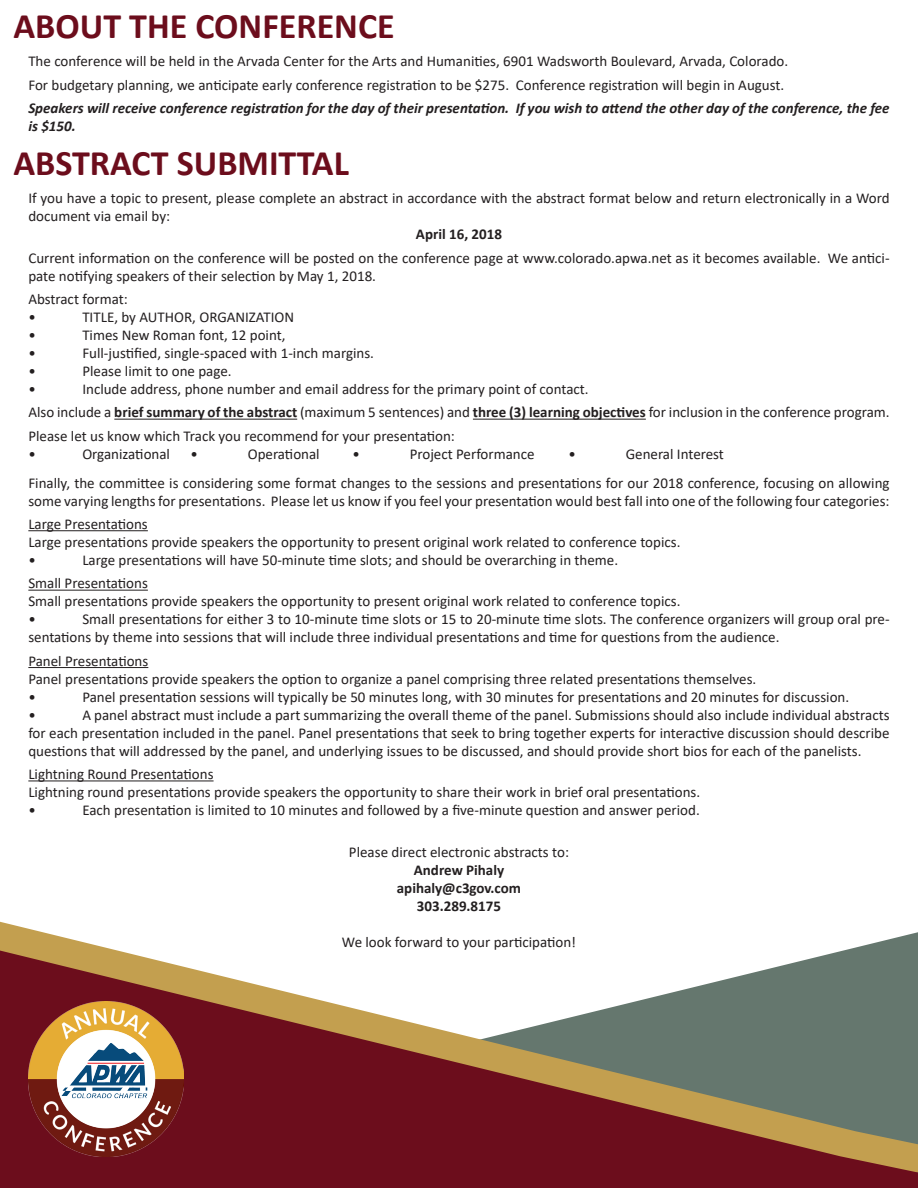
<style>
.page{position:relative;width:918px;height:1188px;background:#fff}
.page>*{position:absolute;margin:0;border:0;box-sizing:border-box;transform-origin:0 0}
.t1{font:700 36px "Calibri";color:#6c0d1c}
.t2{font:15px/18px "Calibri";color:#231f20}
.t3{font:italic 700 15px/18px "Calibri";color:#231f20}
.t4{font:700 15px "Calibri";color:#231f20}
.s1{font-weight:700}
</style>
<div class="page">
<hr style="left:114px;top:419px;width:183px;height:1px;background:#231f20">
<hr style="left:473px;top:419px;width:173px;height:1px;background:#231f20">
<hr style="left:28px;top:530px;width:120px;height:1px;background:#231f20">
<hr style="left:28px;top:590px;width:120px;height:1px;background:#231f20">
<hr style="left:28px;top:667px;width:120px;height:1px;background:#231f20">
<hr style="left:28px;top:780px;width:186px;height:1px;background:#231f20">
<svg style="left:0;top:922px;width:918px;height:29px"></svg>
<svg style="left:0;top:951px;width:918px;height:237px"></svg>
<img style="left:28px;top:1001px;width:156px;height:156px">
<p class="t1" style="left:14px;top:0;width:383px">ABOUT THE CONFERENCE</p>
<p class="t2" style="left:28px;top:52px;width:761px">The conference will be held in the Arvada Center for the Arts and Humanities, 6901 Wadsworth Boulevard, Arvada, Colorado.</p>
<p class="t2" style="left:28px;top:76px;width:758px">For budgetary planning, we anticipate early conference registration to be $275. Conference registration will begin in August.</p>
<p class="t3" style="left:28px;top:99px;width:863px">Speakers will receive conference registration for the day of their presentation. If you wish to attend the other day of the conference, the fee is $150.</p>
<p class="t1" style="left:14px;top:138px;width:337px">ABSTRACT SUBMITTAL</p>
<p class="t2" style="left:28px;top:189px;width:863px">If you have a topic to present, please complete an abstract in accordance with the abstract format below and return electronically in a Word document via email by:</p>
<p class="t4" style="left:416px;top:224px;width:88px">April 16, 2018</p>
<p class="t2" style="left:28px;top:248px;width:863px">Current information on the conference will be posted on the conference page at www.colorado.apwa.net as it becomes available. We antici&shy;pate notifying speakers of their selection by May 1, 2018.</p>
<p class="t2" style="left:28px;top:290px;width:101px">Abstract format:</p>
<p class="t2" style="left:28px;top:308px;width:9px">•</p>
<p class="t2" style="left:82px;top:308px;width:213px">TITLE, by AUTHOR, ORGANIZATION</p>
<p class="t2" style="left:28px;top:326px;width:9px">•</p>
<p class="t2" style="left:82px;top:326px;width:205px">Times New Roman font, 12 point,</p>
<p class="t2" style="left:28px;top:344px;width:9px">•</p>
<p class="t2" style="left:82px;top:344px;width:293px">Full-justified, single-spaced with 1-inch margins.</p>
<p class="t2" style="left:28px;top:362px;width:9px">•</p>
<p class="t2" style="left:82px;top:362px;width:151px">Please limit to one page.</p>
<p class="t2" style="left:28px;top:380px;width:9px">•</p>
<p class="t2" style="left:82px;top:380px;width:508px">Include address, phone number and email address for the primary point of contact.</p>
<p class="t2" style="left:28px;top:403px;width:863px">Also include a <span class="s1">brief summary of the abstract</span> (maximum 5 sentences) and <span class="s1">three (3) learning objectives</span> for inclusion in the conference program.</p>
<p class="t2" style="left:28px;top:426px;width:428px">Please let us know which Track you recommend for your presentation:</p>
<p class="t2" style="left:28px;top:444px;width:9px">•</p>
<p class="t2" style="left:82px;top:444px;width:89px">Organizational</p>
<p class="t2" style="left:190px;top:444px;width:9px">•</p>
<p class="t2" style="left:248px;top:444px;width:74px">Operational</p>
<p class="t2" style="left:352px;top:444px;width:9px">•</p>
<p class="t2" style="left:410px;top:444px;width:126px">Project Performance</p>
<p class="t2" style="left:568px;top:444px;width:9px">•</p>
<p class="t2" style="left:626px;top:444px;width:100px">General Interest</p>
<p class="t2" style="left:28px;top:473px;width:863px">Finally, the committee is considering some format changes to the sessions and presentations for our 2018 conference, focusing on allowing some varying lengths for presentations. Please let us know if you feel your presentation would best fall into one of the following four categories:</p>
<p class="t2" style="left:28px;top:515px;width:121px">Large Presentations</p>
<p class="t2" style="left:28px;top:533px;width:654px">Large presentations provide speakers the opportunity to present original work related to conference topics.</p>
<p class="t2" style="left:28px;top:551px;width:9px">•</p>
<p class="t2" style="left:82px;top:551px;width:537px">Large presentations will have 50-minute time slots; and should be overarching in theme.</p>
<p class="t2" style="left:28px;top:574px;width:121px">Small Presentations</p>
<p class="t2" style="left:28px;top:592px;width:654px">Small presentations provide speakers the opportunity to present original work related to conference topics.</p>
<p class="t2" style="left:28px;top:610px;width:9px">•</p>
<p class="t2" style="left:28px;top:610px;width:863px;text-indent:54px">Small presentations for either 3 to 10-minute time slots or 15 to 20-minute time slots. The conference organizers will group oral pre&shy;sentations by theme into sessions that will include three individual presentations and time for questions from the audience.</p>
<p class="t2" style="left:28px;top:651px;width:121px">Panel Presentations</p>
<p class="t2" style="left:28px;top:669px;width:730px">Panel presentations provide speakers the option to organize a panel comprising three related presentations themselves.</p>
<p class="t2" style="left:28px;top:687px;width:9px">•</p>
<p class="t2" style="left:82px;top:687px;width:768px">Panel presentation sessions will typically be 50 minutes long, with 30 minutes for presentations and 20 minutes for discussion.</p>
<p class="t2" style="left:28px;top:705px;width:9px">•</p>
<p class="t2" style="left:28px;top:705px;width:863px;text-align:justify;text-indent:54px">A panel abstract must include a part summarizing the overall theme of the panel. Submissions should also include individual abstracts for each presentation included in the panel. Panel presentations that seek to bring together experts for interactive discussion should describe questions that will addressed by the panel, and underlying issues to be discussed, and should provide short bios for each of the panelists.</p>
<p class="t2" style="left:28px;top:765px;width:187px">Lightning Round Presentations</p>
<p class="t2" style="left:28px;top:783px;width:673px">Lightning round presentations provide speakers the opportunity to share their work in brief oral presentations.</p>
<p class="t2" style="left:28px;top:801px;width:9px">•</p>
<p class="t2" style="left:82px;top:801px;width:619px">Each presentation is limited to 10 minutes and followed by a five-minute question and answer period.</p>
<p class="t2" style="left:349px;top:842px;width:222px">Please direct electronic abstracts to:</p>
<p class="t4" style="left:414px;top:859px;width:92px">Andrew Pihaly</p>
<p class="t4" style="left:397px;top:877px;width:126px">apihaly@c3gov.com</p>
<p class="t4" style="left:417px;top:895px;width:86px">303.289.8175</p>
<p class="t2" style="left:342px;top:932px;width:236px">We look forward to your participation!</p>
</div>
